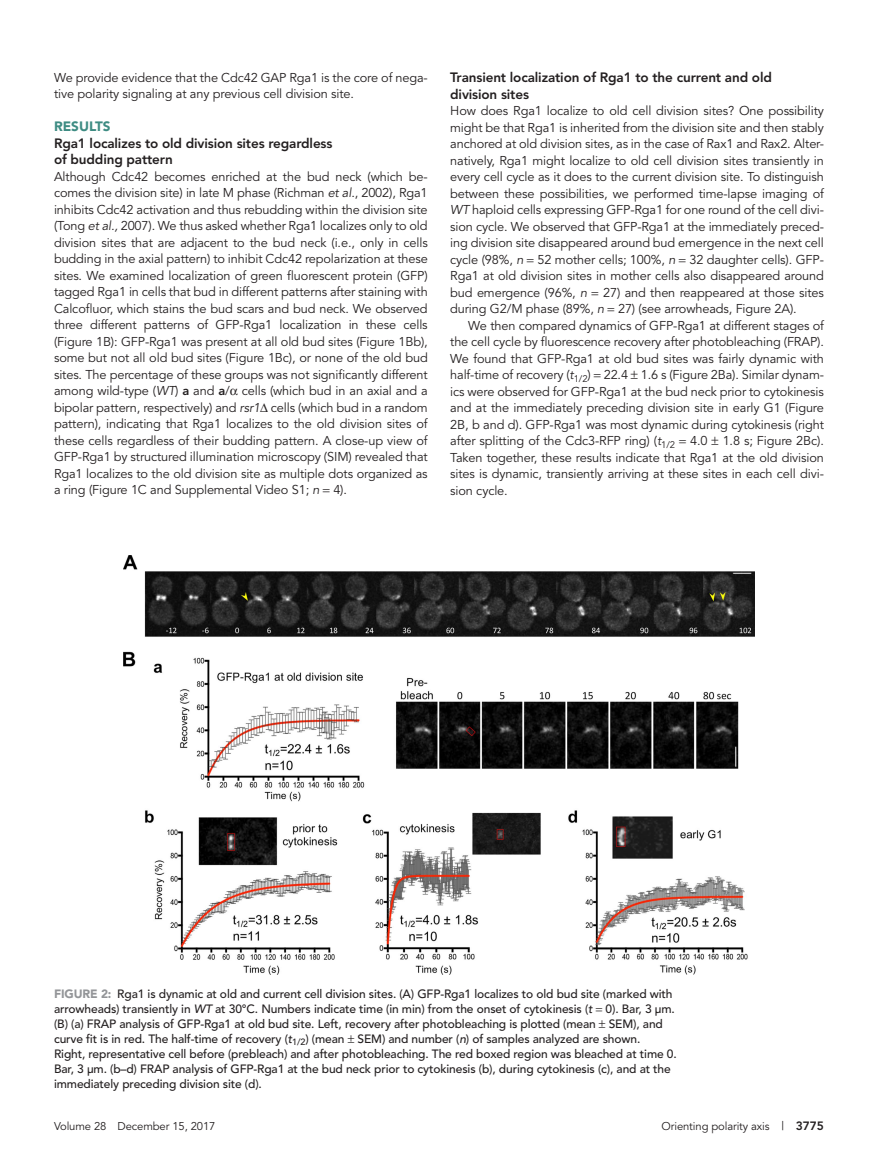
<style>
.page{position:relative;width:878px;height:1175px;background:#fff}
.page>*{position:absolute;margin:0;border:0;box-sizing:border-box;transform-origin:0 0}
.t1{font:800 13.5px/16.5px "Avenir";letter-spacing:-.01em;color:#231f20}
.t2{font:900 13.5px "Avenir";color:#3e8c83}
.ParaFL{font:12.75px/16.5px "Avenir";letter-spacing:-.01em;color:#231f20;text-align:justify}
.Para{font:12.75px/16.5px "Avenir";letter-spacing:-.01em;color:#231f20;text-align:justify}
.FigCaption_35_5p{font:500 12px/15px "Avenir";letter-spacing:-.01em;color:#231f20}
.ParaFL-2{font:11.25px "Avenir";letter-spacing:-.01em;color:#231f20}
.s1{font-style:italic}
.s2{font-weight:800}
.s3{font-weight:900;color:#939598}
.s4{font-size:12px}
.s5{font-weight:800;font-size:12px}
</style>
<div class="page">
<img style="left:124px;top:555px;width:630px;height:419px">
<p class="Para" style="left:54px;top:69px;width:375px">We provide evidence that the Cdc42 GAP Rga1 is the core of nega&shy;tive polarity signaling at any previous cell division site.</p>
<h1 class="t2" style="left:54px;top:118px;width:58px">RESULTS</h1>
<h2 class="t1" style="left:54px;top:135px;width:280px">Rga1 localizes to old division sites regardless of budding pattern</h2>
<p class="ParaFL" style="left:54px;top:168px;width:375px">Although Cdc42 becomes enriched at the bud neck (which be&shy;comes the division site) in late M phase (Richman <span class="s1">et al</span>., 2002), Rga1 inhibits Cdc42 activation and thus rebudding within the division site (Tong <span class="s1">et al.,</span> 2007). We thus asked whether Rga1 localizes only to old division sites that are adjacent to the bud neck (i.e., only in cells budding in the axial pattern) to inhibit Cdc42 repolarization at these sites. We examined localization of green fluorescent protein (GFP) tagged Rga1 in cells that bud in different patterns after staining with Calcofluor, which stains the bud scars and bud neck. We observed three different patterns of GFP-Rga1 localization in these cells (Figure 1B): GFP-Rga1 was present at all old bud sites (Figure 1Bb), some but not all old bud sites (Figure 1Bc), or none of the old bud sites. The percentage of these groups was not significantly different among wild-type (<span class="s1">WT</span>) <span class="s2">a</span> and <span class="s2">a</span>/ cells (which bud in an axial and a bipolar pattern, respectively) and <span class="s1">rsr1</span>∆ cells (which bud in a random pattern), indicating that Rga1 localizes to the old division sites of these cells regardless of their budding pattern. A close-up view of GFP-Rga1 by structured illumination microscopy (SIM) revealed that Rga1 localizes to the old division site as multiple dots organized as a ring (Figure 1C and Supplemental Video S1; <span class="s1">n</span> 4).</p>
<h2 class="t1" style="left:450px;top:69px;width:323px">Transient localization of Rga1 to the current and old division sites</h2>
<p class="ParaFL" style="left:450px;top:103px;width:375px">How does Rga1 localize to old cell division sites? One possibility might be that Rga1 is inherited from the division site and then stably anchored at old division sites, as in the case of Rax1 and Rax2. Alter&shy;natively, Rga1 might localize to old cell division sites transiently in every cell cycle as it does to the current division site. To distinguish between these possibilities, we performed time-lapse imaging of <span class="s1">WT</span> haploid cells expressing GFP-Rga1 for one round of the cell divi&shy;sion cycle. We observed that GFP-Rga1 at the immediately preced&shy;ing division site disappeared around bud emergence in the next cell cycle (98%, <span class="s1">n</span> 52 mother cells; 100%, <span class="s1">n</span> 32 daughter cells). GFP-Rga1 at old division sites in mother cells also disappeared around bud emergence (96%, <span class="s1">n</span> 27) and then reappeared at those sites during G2/M phase (89%, <span class="s1">n</span> 27) (see arrowheads, Figure 2A).</p>
<p class="Para" style="left:450px;top:317px;width:375px;text-indent:18px">We then compared dynamics of GFP-Rga1 at different stages of the cell cycle by fluorescence recovery after photobleaching (FRAP).<br>We found that GFP-Rga1 at old bud sites was fairly dynamic with half-time of recovery (<span class="s1">t</span><sub>1/2</sub>) 22.4 1.6 s (Figure 2Ba). Similar dynam&shy;ics were observed for GFP-Rga1 at the bud neck prior to cytokinesis and at the immediately preceding division site in early G1 (Figure 2B, b and d). GFP-Rga1 was most dynamic during cytokinesis (right after splitting of the Cdc3-RFP ring) (<span class="s1">t</span><sub>1/2</sub> 4.0 1.8 s; Figure 2Bc).<br>Taken together, these results indicate that Rga1 at the old division sites is dynamic, transiently arriving at these sites in each cell divi&shy;sion cycle.</p>
<p class="FigCaption_35_5p" style="left:54px;top:986px;width:624px"><span class="s3">FIGURE 2:</span> Rga1 is dynamic at old and current cell division sites. (A) GFP-Rga1 localizes to old bud site (marked with arrowheads) transiently in <span class="s1">WT</span> at 30°C. Numbers indicate time (in min) from the onset of cytokinesis (<span class="s1">t</span> 0). Bar, 3 μm. (B) (a) FRAP analysis of GFP-Rga1 at old bud site. Left, recovery after photobleaching is plotted (mean SEM), and curve fit is in red. The half-time of recovery (<span class="s1">t</span><sub>1/2</sub>) (mean SEM) and number (<span class="s1">n</span>) of samples analyzed are shown.<br>Right, representative cell before (prebleach) and after photobleaching. The red boxed region was bleached at time 0.<br>Bar, 3 μm. (b–d) FRAP analysis of GFP-Rga1 at the bud neck prior to cytokinesis (b), during cytokinesis (c), and at the immediately preceding division site (d).</p>
<p class="ParaFL-2" style="left:54px;top:1119px;width:163px">Volume 28 December 15, 2017</p>
<p class="ParaFL-2" style="left:661px;top:1119px;width:164px">Orienting polarity axis <span class="s4">|</span> <span class="s5">3775</span></p>
</div>
